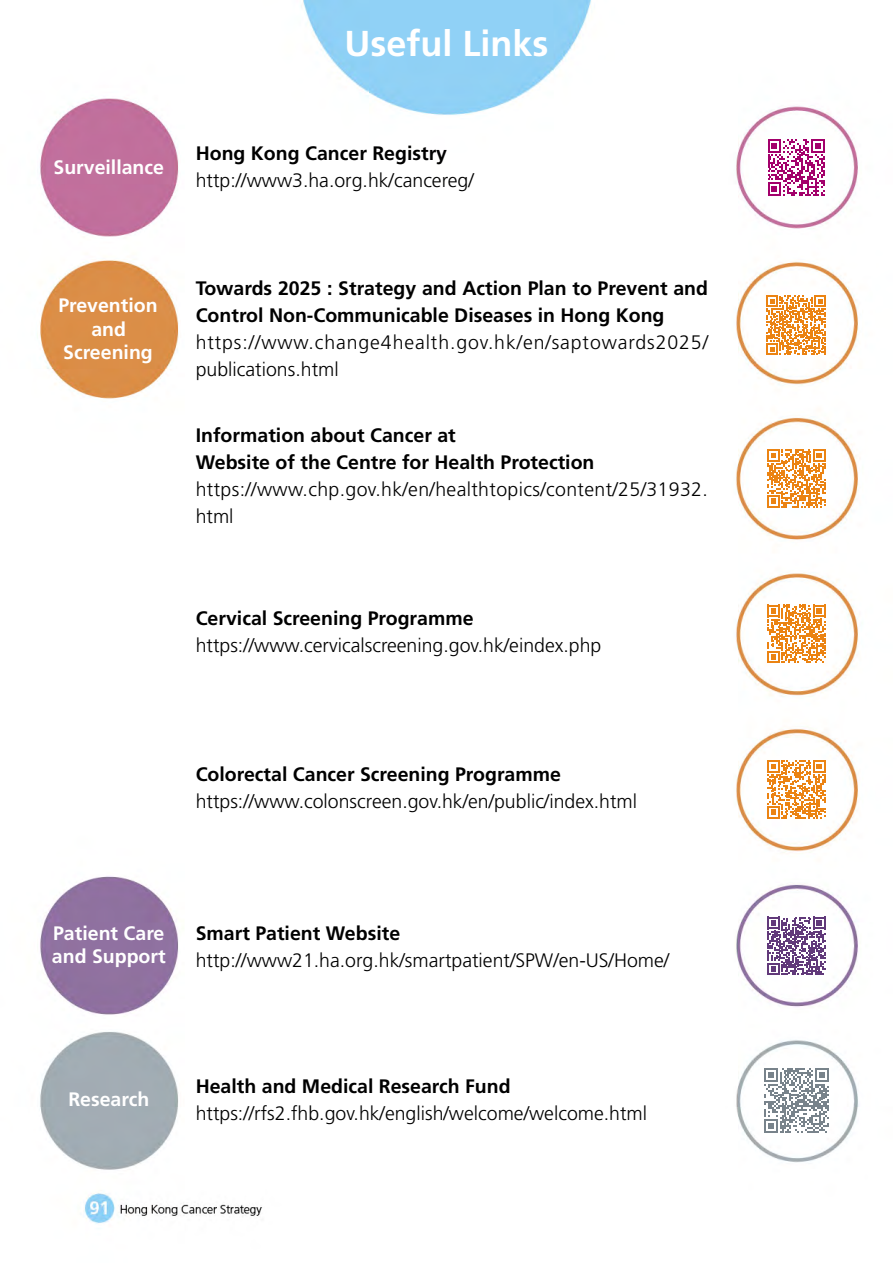
<style>
.page{position:relative;width:893px;height:1263px;background:#fff}
.page>*{position:absolute;margin:0;border:0;box-sizing:border-box;transform-origin:0 0}
.t1{font:700 36px "Frutiger LT Std";color:#fff}
.t2{font:700 19.5px/27px "Frutiger LT Std";color:#000}
.t3{font:300 19.5px "Frutiger LT Std";color:#000}
.t4{font:300 19.5px/27px "Frutiger LT Std";letter-spacing:.045em;color:#000}
.t5{font:700 19.5px/23.4px "Frutiger LT Std";color:#fff;text-align:center}
.t6{font:300 19.5px/27px "Frutiger LT Std";letter-spacing:.02em;color:#000}
</style>
<div class="page">
<img style="left:40px;top:0;width:819px;height:1224px">
<svg style="left:767px;top:139px;width:58px;height:57px"></svg>
<svg style="left:767px;top:296px;width:59px;height:59px"></svg>
<svg style="left:767px;top:449px;width:58px;height:59px"></svg>
<svg style="left:767px;top:605px;width:58px;height:58px"></svg>
<svg style="left:767px;top:760px;width:58px;height:58px"></svg>
<svg style="left:767px;top:917px;width:58px;height:58px"></svg>
<svg style="left:764px;top:1068px;width:64px;height:65px"></svg>
<h1 class="t1" style="left:344px;top:23px;width:206px">Useful Links</h1>
<p class="t5" style="left:54px;top:156px;width:112px">Surveillance</p>
<p class="t2" style="left:196px;top:140px;width:253px">Hong Kong Cancer Registry</p>
<p class="t3" style="left:196px;top:169px;width:280px">http://www3.ha.org.hk/cancereg/</p>
<p class="t5" style="left:58px;top:294px;width:101px">Prevention and<br>Screening</p>
<p class="t2" style="left:196px;top:275px;width:514px">Towards 2025 : Strategy and Action Plan to Prevent and<br>Control Non-Communicable Diseases in Hong Kong</p>
<p class="t4" style="left:196px;top:329px;width:514px">https://www.change4health.gov.hk/en/saptowards2025/ publications.html</p>
<p class="t2" style="left:196px;top:422px;width:400px">Information about Cancer at<br>Website of the Centre for Health Protection</p>
<p class="t6" style="left:196px;top:476px;width:514px">https://www.chp.gov.hk/en/healthtopics/content/25/31932. html</p>
<p class="t2" style="left:196px;top:605px;width:279px">Cervical Screening Programme</p>
<p class="t3" style="left:196px;top:634px;width:407px">https://www.cervicalscreening.gov.hk/eindex.php</p>
<p class="t2" style="left:196px;top:761px;width:367px">Colorectal Cancer Screening Programme</p>
<p class="t3" style="left:196px;top:790px;width:443px">https://www.colonscreen.gov.hk/en/public/index.html</p>
<p class="t5" style="left:52px;top:921px;width:115px;text-align:left">Patient Care and Support</p>
<p class="t2" style="left:196px;top:920px;width:206px">Smart Patient Website</p>
<p class="t3" style="left:196px;top:949px;width:475px">http://www21.ha.org.hk/smartpatient/SPW/en-US/Home/</p>
<p class="t5" style="left:68px;top:1088px;width:82px">Research</p>
<p class="t2" style="left:196px;top:1073px;width:316px">Health and Medical Research Fund</p>
<p class="t3" style="left:196px;top:1102px;width:453px">https://rfs2.fhb.gov.hk/english/welcome/welcome.html</p>
</div>
